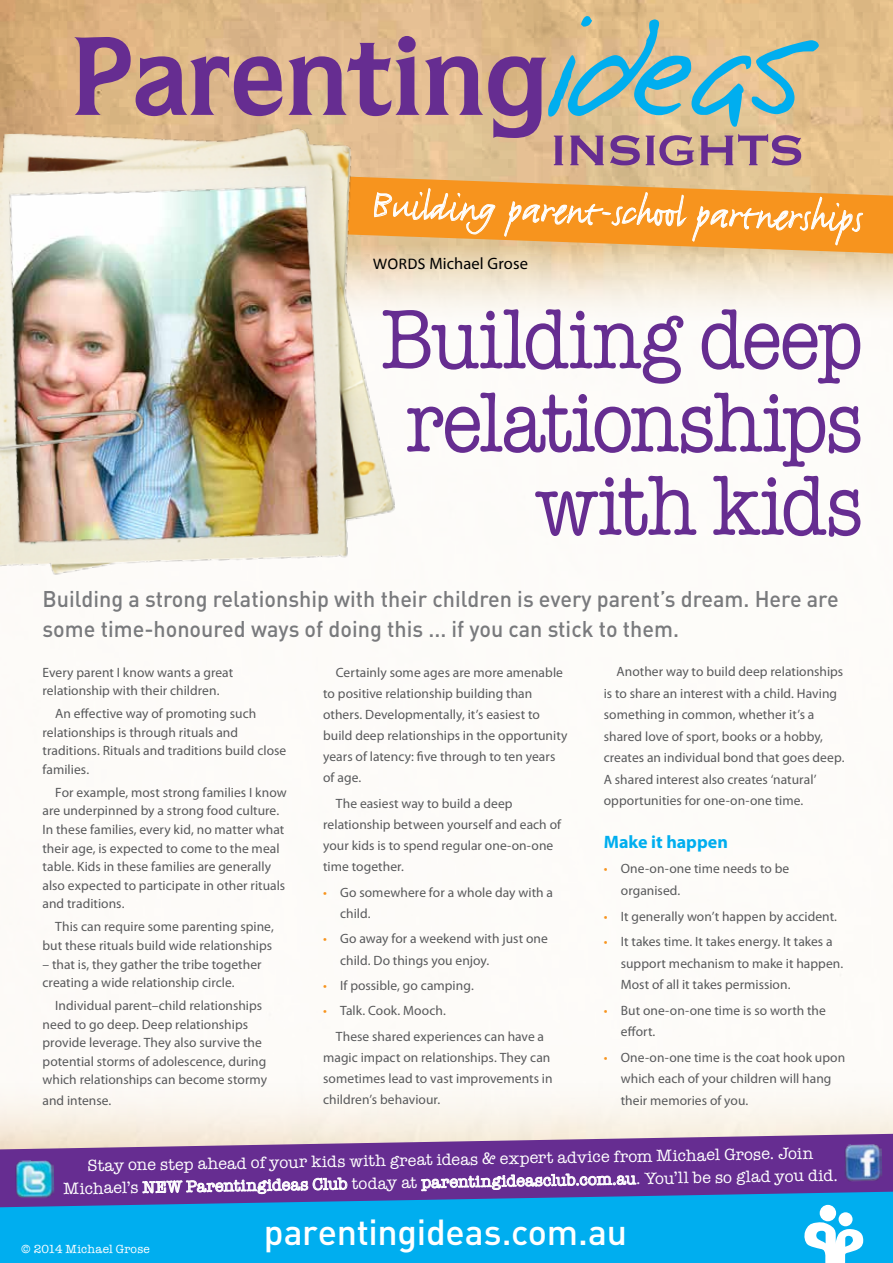
<style>
.page{position:relative;width:893px;height:1263px;background:#fff}
.page>*{position:absolute;margin:0;border:0;box-sizing:border-box;transform-origin:0 0}
.t1{font:86.55px/83.2px "American Typewriter";letter-spacing:-.025em;color:#662d91;text-align:right;scale:.89 1}
.t2{font:56.4px "Copperplate";letter-spacing:-.05em;color:#662d91}
.t3{font:43.5px "Justlefthand";color:#fff}
.t4{font:500 35.7px "DIN";letter-spacing:-.01em;color:#fff}
.t5{font:500 22.5px/30px "DIN";color:#797a7d;scale:.96 1}
.t6{font:700 18px "Myriad Pro";color:#00aeef}
.t7{font:16.5px/22.5px "American Typewriter";color:#fff;text-align:center}
.t8{font:16.5px "Myriad Pro";letter-spacing:.005em;color:#000}
.t9{font:13.5px/18.6px "Myriad Pro";letter-spacing:.005em;color:#58595b}
.t10{font:12px "American Typewriter";letter-spacing:.015em;color:#fff}
.s1{font-family:"Calibri"}
.s2{color:#f7941e}
</style>
<div class="page">
<img style="left:0;top:0;width:893px;height:316px">
<svg style="left:74px;top:37px;width:208px;height:74px;background:#ab7d8b"></svg>
<svg style="left:288px;top:16px;width:531px;height:122px;background:#b7a899"></svg>
<svg style="left:400px;top:173px;width:493px;height:80px;background:#e7b572"></svg>
<svg style="left:400px;top:179px;width:96px;height:55px;background:#f7a23c"></svg>
<svg style="left:504px;top:182px;width:359px;height:63px;background:#f5a33f"></svg>
<svg style="left:0;top:1107px;width:893px;height:156px;background:#6293cc"></svg>
<img style="left:0;top:111px;width:400px;height:464px">
<h2 class="t2" style="left:549px;top:113px;width:258px">INSIGHTS</h2>
<h3 class="t3" style="left:372px;top:183px;width:492px;rotate:1deg">Building parent-school partnerships</h3>
<p class="t8" style="left:373px;top:254px;width:157px"><span class="s1">WORDS</span> Michael Grose</p>
<h1 class="t1" style="left:381px;top:295px;width:543px">Building deep relationships with kids</h1>
<h3 class="t5" style="left:43px;top:583px;width:831px">Building a strong relationship with their children is every parent’s dream. Here are some time-honoured ways of doing this ... if you can stick to them.</h3>
<p class="t9" style="left:43px;top:663px;width:192px">Every parent I know wants a great relationship with their children.</p>
<p class="t9" style="left:43px;top:704px;width:245px;text-indent:13px">An effective way of promoting such relationships is through rituals and traditions. Rituals and traditions build close families.</p>
<p class="t9" style="left:43px;top:783px;width:246px;text-indent:13px">For example, most strong families I know are underpinned by a strong food culture.<br>In these families, every kid, no matter what their age, is expected to come to the meal table. Kids in these families are generally also expected to participate in other rituals and traditions.</p>
<p class="t9" style="left:43px;top:918px;width:233px;text-align:right">This can require some parenting spine, but these rituals build wide relationships</p>
<p class="t9" style="left:43px;top:955px;width:221px">– that is, they gather the tribe together creating a wide relationship circle.</p>
<p class="t9" style="left:43px;top:996px;width:226px;text-indent:13px">Individual parent–child relationships need to go deep. Deep relationships provide leverage. They also survive the potential storms of adolescence, during which relationships can become stormy</p>
<p class="t9" style="left:43px;top:1091px;width:70px">and intense.</p>
<p class="t9" style="left:323px;top:662px;width:246px;line-height:21.1px;text-indent:13px">Certainly some ages are more amenable to positive relationship building than others. Developmentally, it’s easiest to build deep relationships in the opportunity years of latency: five through to ten years of age.</p>
<p class="t9" style="left:323px;top:793px;width:239px;line-height:21.1px;text-indent:13px">The easiest way to build a deep relationship between yourself and each of your kids is to spend regular one-on-one time together.</p>
<p class="t9" style="left:340px;top:882px;width:214px;line-height:21.1px;text-indent:-17px"><span class="s2">•</span> Go somewhere for a whole day with a child.</p>
<p class="t9" style="left:340px;top:928px;width:209px;line-height:21.1px;text-indent:-17px"><span class="s2">•</span> Go away for a weekend with just one child. Do things you enjoy.</p>
<p class="t9" style="left:323px;top:976px;width:152px"><span class="s2">•</span> If possible, go camping.</p>
<p class="t9" style="left:336px;top:998px;width:210px;line-height:25.3px;text-indent:-13px"><span class="s2">•</span> Talk. Cook. Mooch.<br>These shared experiences can have a</p>
<p class="t9" style="left:323px;top:1047px;width:231px;line-height:21.1px">magic impact on relationships. They can sometimes lead to vast improvements in children’s behaviour.</p>
<p class="t9" style="left:604px;top:661px;width:242px;line-height:21.5px;text-indent:13px">Another way to build deep relationships is to share an interest with a child. Having something in common, whether it’s a shared love of sport, books or a hobby, creates an individual bond that goes deep.<br>A shared interest also creates ‘natural’ opportunities for one-on-one time.</p>
<h3 class="t6" style="left:604px;top:832px;width:126px">Make it happen</h3>
<p class="t9" style="left:621px;top:858px;width:170px;line-height:21.5px;text-indent:-17px"><span class="s2">•</span> One-on-one time needs to be organised.</p>
<p class="t9" style="left:604px;top:907px;width:235px"><span class="s2">•</span> It generally won’t happen by accident.</p>
<p class="t9" style="left:621px;top:931px;width:224px;line-height:21.5px;text-indent:-17px"><span class="s2">•</span> It takes time. It takes energy. It takes a support mechanism to make it happen.<br>Most of all it takes permission.</p>
<p class="t9" style="left:621px;top:1000px;width:207px;line-height:21.5px;text-indent:-17px"><span class="s2">•</span> But one-on-one time is so worth the effort.</p>
<p class="t9" style="left:621px;top:1047px;width:226px;line-height:21.5px;text-indent:-17px"><span class="s2">•</span> One-on-one time is the coat hook upon which each of your children will hang their memories of you.</p>
<p class="t7" style="left:63px;top:1154px;width:776px;rotate:-1deg">Stay one step ahead of your kids with great ideas &amp; expert advice from Michael Grose. Join<br>Michael’s NEW Parentingideas Club today at parentingideasclub.com.au. You’ll be so glad you did.</p>
<p class="t10" style="left:21px;top:1239px;width:130px">© 2014 Michael Grose</p>
<h3 class="t4" style="left:264px;top:1209px;width:365px">parentingideas.com.au</h3>
</div>
